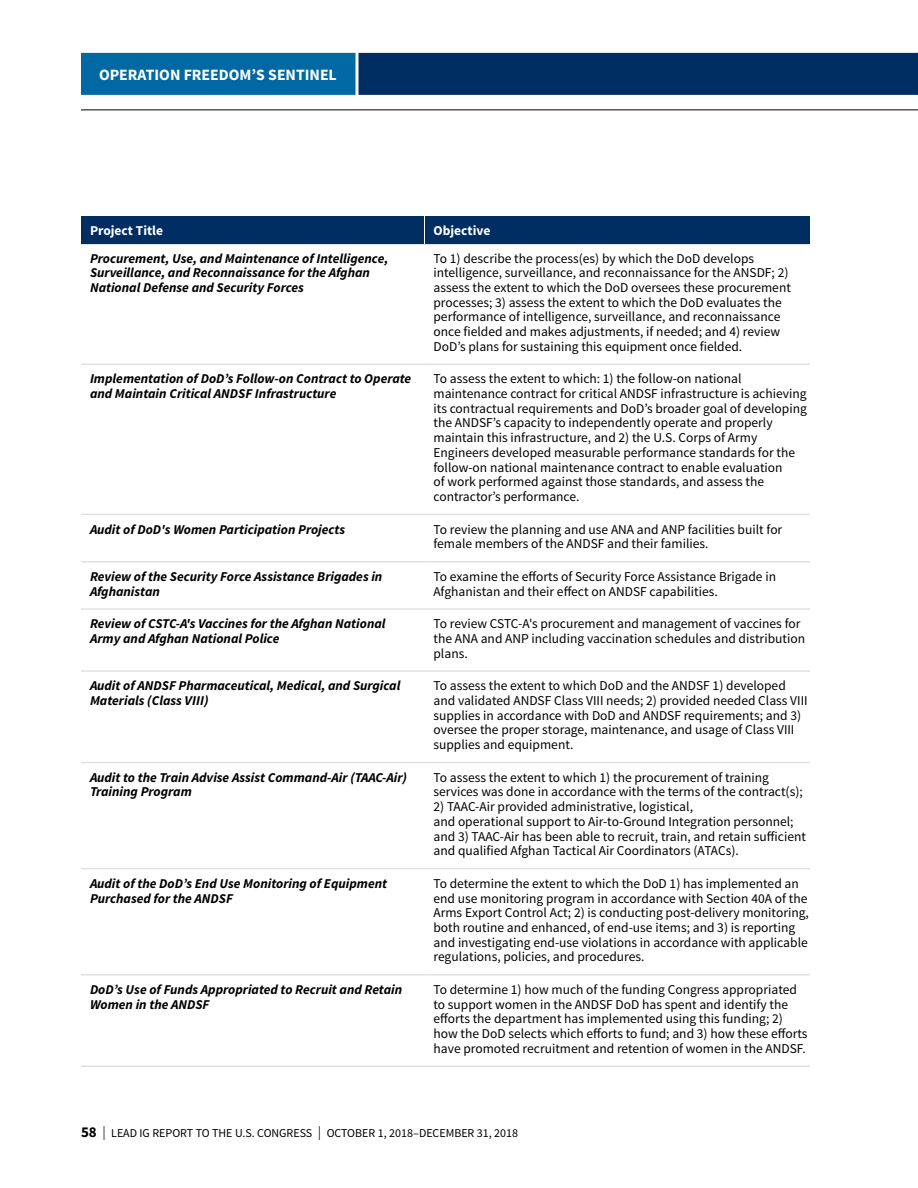
<style>
.page{position:relative;width:918px;height:1188px;background:#fff}
.page>*{position:absolute;margin:0;border:0;box-sizing:border-box;transform-origin:0 0}
.t1{font:700 15.75px "Source Sans Pro";color:#fff}
.Table_Text_left{font:13.5px/14.7px "Source Sans Pro";color:#000}
.Table_Text_left-2{font:italic 700 13.5px/14.7px "Source Sans Pro";color:#000}
.t2{font:700 13.5px "Source Sans Pro";color:#fff}
.t3{font:12px "Source Sans Pro";color:#000}
.s1{font-weight:700;font-size:15px}
.s2{font-weight:200;font-size:21px}
</style>
<div class="page">
<hr style="left:81px;top:110px;width:837px;height:1px;background:#000">
<div style="left:358px;top:53px;width:560px;height:42px;background:#002d62"></div>
<div style="left:81px;top:53px;width:275px;height:42px;background:#0069a3"></div>
<hr style="left:81px;top:363px;width:343px;height:2px;background:#e2e1e1">
<hr style="left:424px;top:363px;width:386px;height:2px;background:#e2e1e1">
<hr style="left:81px;top:514px;width:343px;height:1px;background:#e2e1e1">
<hr style="left:424px;top:514px;width:386px;height:1px;background:#e2e1e1">
<hr style="left:81px;top:561px;width:343px;height:1px;background:#e2e1e1">
<hr style="left:424px;top:561px;width:386px;height:1px;background:#e2e1e1">
<hr style="left:81px;top:608px;width:343px;height:2px;background:#e2e1e1">
<hr style="left:424px;top:608px;width:386px;height:2px;background:#e2e1e1">
<hr style="left:81px;top:670px;width:343px;height:2px;background:#e2e1e1">
<hr style="left:424px;top:670px;width:386px;height:2px;background:#e2e1e1">
<hr style="left:81px;top:762px;width:343px;height:1px;background:#e2e1e1">
<hr style="left:424px;top:762px;width:386px;height:1px;background:#e2e1e1">
<hr style="left:81px;top:868px;width:343px;height:1px;background:#e2e1e1">
<hr style="left:424px;top:868px;width:386px;height:1px;background:#e2e1e1">
<hr style="left:81px;top:974px;width:343px;height:2px;background:#e2e1e1">
<hr style="left:424px;top:974px;width:386px;height:2px;background:#e2e1e1">
<hr style="left:81px;top:1065px;width:343px;height:2px;background:#e2e1e1">
<hr style="left:424px;top:1065px;width:386px;height:2px;background:#e2e1e1">
<div style="left:81px;top:216px;width:729px;height:28px;background:#002d62"></div>
<p class="t1" style="left:99px;top:64px;width:239px">OPERATION FREEDOM’S SENTINEL</p>
<p class="t2" style="left:90px;top:222px;width:75px">Project Title</p>
<p class="t2" style="left:433px;top:222px;width:58px">Objective</p>
<p class="Table_Text_left-2" style="left:90px;top:251px;width:300px">Procurement, Use, and Maintenance of Intelligence,<br>Surveillance, and Reconnaissance for the Afghan<br>National Defense and Security Forces</p>
<p class="Table_Text_left" style="left:433px;top:251px;width:359px">To 1) describe the process(es) by which the DoD develops intelligence, surveillance, and reconnaissance for the ANSDF; 2) assess the extent to which the DoD oversees these procurement processes; 3) assess the extent to which the DoD evaluates the performance of intelligence, surveillance, and reconnaissance once fielded and makes adjustments, if needed; and 4) review DoD’s plans for sustaining this equipment once fielded.</p>
<p class="Table_Text_left-2" style="left:90px;top:371px;width:323px">Implementation of DoD’s Follow-on Contract to Operate and Maintain Critical ANDSF Infrastructure</p>
<p class="Table_Text_left" style="left:433px;top:372px;width:375px">To assess the extent to which: 1) the follow-on national maintenance contract for critical ANDSF infrastructure is achieving its contractual requirements and DoD’s broader goal of developing the ANDSF’s capacity to independently operate and properly maintain this infrastructure, and 2) the U.S. Corps of Army Engineers developed measurable performance standards for the follow-on national maintenance contract to enable evaluation<br>of work performed against those standards, and assess the contractor’s performance.</p>
<p class="Table_Text_left-2" style="left:90px;top:522px;width:257px">Audit of DoD's Women Participation Projects</p>
<p class="Table_Text_left" style="left:433px;top:522px;width:350px">To review the planning and use ANA and ANP facilities built for female members of the ANDSF and their families.</p>
<p class="Table_Text_left-2" style="left:90px;top:569px;width:294px">Review of the Security Force Assistance Brigades in<br>Afghanistan</p>
<p class="Table_Text_left" style="left:433px;top:569px;width:344px">To examine the efforts of Security Force Assistance Brigade in<br>Afghanistan and their effect on ANDSF capabilities.</p>
<p class="Table_Text_left-2" style="left:90px;top:616px;width:297px">Review of CSTC-A's Vaccines for the Afghan National<br>Army and Afghan National Police</p>
<p class="Table_Text_left" style="left:433px;top:617px;width:373px">To review CSTC-A's procurement and management of vaccines for the ANA and ANP including vaccination schedules and distribution plans.</p>
<p class="Table_Text_left-2" style="left:90px;top:678px;width:312px">Audit of ANDSF Pharmaceutical, Medical, and Surgical<br>Materials (Class VIII)</p>
<p class="Table_Text_left" style="left:433px;top:679px;width:376px">To assess the extent to which DoD and the ANDSF 1) developed and validated ANDSF Class VIII needs; 2) provided needed Class VIII supplies in accordance with DoD and ANDSF requirements; and 3) oversee the proper storage, maintenance, and usage of Class VIII supplies and equipment.</p>
<p class="Table_Text_left-2" style="left:90px;top:770px;width:319px">Audit to the Train Advise Assist Command-Air (TAAC-Air)<br>Training Program</p>
<p class="Table_Text_left" style="left:433px;top:770px;width:371px">To assess the extent to which 1) the procurement of training services was done in accordance with the terms of the contract(s);</p>
<p class="Table_Text_left" style="left:433px;top:800px;width:374px">2) TAAC-Air provided administrative, logistical,<br>and operational support to Air-to-Ground Integration personnel; and 3) TAAC-Air has been able to recruit, train, and retain sufficient and qualified Afghan Tactical Air Coordinators (ATACs).</p>
<p class="Table_Text_left-2" style="left:90px;top:876px;width:299px">Audit of the DoD’s End Use Monitoring of Equipment<br>Purchased for the ANDSF</p>
<p class="Table_Text_left" style="left:433px;top:876px;width:377px">To determine the extent to which the DoD 1) has implemented an end use monitoring program in accordance with Section 40A of the Arms Export Control Act; 2) is conducting post-delivery monitoring, both routine and enhanced, of end-use items; and 3) is reporting and investigating end-use violations in accordance with applicable regulations, policies, and procedures.</p>
<p class="Table_Text_left-2" style="left:90px;top:982px;width:314px">DoD’s Use of Funds Appropriated to Recruit and Retain<br>Women in the ANDSF</p>
<p class="Table_Text_left" style="left:433px;top:982px;width:376px">To determine 1) how much of the funding Congress appropriated to support women in the ANDSF DoD has spent and identify the efforts the department has implemented using this funding; 2) how the DoD selects which efforts to fund; and 3) how these efforts have promoted recruitment and retention of women in the ANDSF.</p>
<p class="t3" style="left:81px;top:1125px;width:439px"><span class="s1">58</span> <span class="s2">I</span> LEAD IG REPORT TO THE U.S. CONGRESS <span class="s2">I</span> OCTOBER 1, 2018‒DECEMBER 31, 2018</p>
</div>
